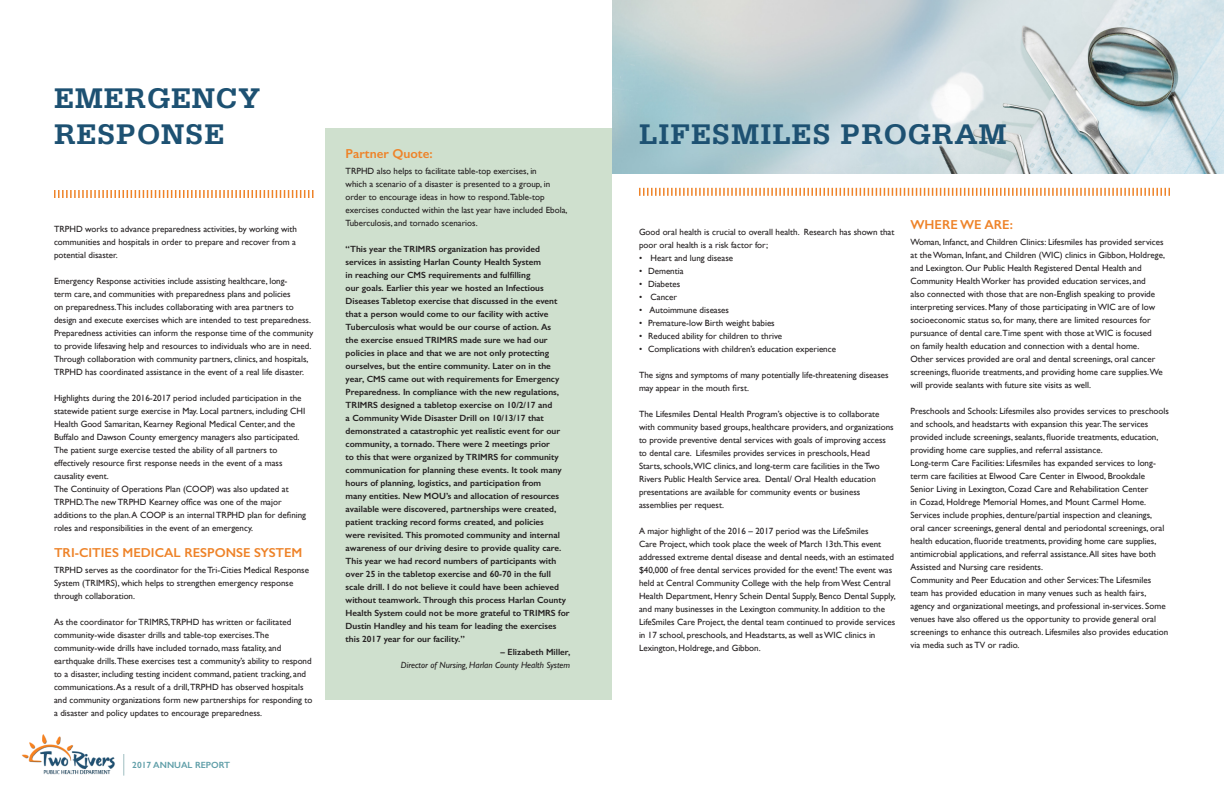
<style>
.page{position:relative;width:1224px;height:792px;background:#fff}
.page>*{position:absolute;margin:0;border:0;box-sizing:border-box;transform-origin:0 0}
.t1{font:700 30px/36px "Serifa";letter-spacing:.025em;color:#1d5172}
.body_copy{font:600 13px "Gill Sans";color:#ee8329}
.body_copy-2{font:9px/13px "Gill Sans";color:#231f20}
.body_copy-3{font:600 9px/13px "Gill Sans";color:#231f20}
.body_copy-4{font:italic 9px "Gill Sans";color:#231f20}
.body_copy-5{font:600 9px "Gill Sans";color:#5f9ea8}
</style>
<div class="page">
<img style="left:612px;top:0;width:612px;height:173px">
<div style="left:325px;top:128px;width:287px;height:572px;background:#cfe0ce"></div>
<img style="left:21px;top:734px;width:94px;height:41px">
<svg style="left:123px;top:754px;width:1px;height:22px"></svg>
<svg style="left:54px;top:190px;width:260px;height:8px"></svg>
<svg style="left:639px;top:188px;width:531px;height:8px"></svg>
<p class="t1" style="left:54px;top:79px;width:208px">EMERGENCY<br>RESPONSE</p>
<p class="body_copy-2" style="left:54px;top:223px;width:245px">TRPHD works to advance preparedness activities, by working with communities and hospitals in order to prepare and recover from a potential disaster.</p>
<p class="body_copy-2" style="left:54px;top:275px;width:261px">Emergency Response activities include assisting healthcare, long-<br>term care, and communities with preparedness plans and policies<br>on preparedness.This includes collaborating with area partners to design and execute exercises which are intended to test preparedness.<br>Preparedness activities can inform the response time of the community to provide lifesaving help and resources to individuals who are in need.<br>Through collaboration with community partners, clinics, and hospitals, TRPHD has coordinated assistance in the event of a real life disaster.</p>
<p class="body_copy-2" style="left:54px;top:392px;width:253px">Highlights during the 2016-2017 period included participation in the statewide patient surge exercise in May. Local partners, including CHI Health Good Samaritan, Kearney Regional Medical Center, and the Buffalo and Dawson County emergency managers also participated.<br>The patient surge exercise tested the ability of all partners to effectively resource first response needs in the event of a mass causality event.</p>
<p class="body_copy-2" style="left:54px;top:483px;width:254px">The Continuity of Operations Plan (COOP) was also updated at TRPHD.The new TRPHD Kearney office was one of the major additions to the plan. A COOP is an internal TRPHD plan for defining roles and responsibilities in the event of an emergency.</p>
<p class="body_copy" style="left:54px;top:545px;width:250px">TRI-CITIES MEDICAL RESPONSE SYSTEM</p>
<p class="body_copy-2" style="left:54px;top:564px;width:257px">TRPHD serves as the coordinator for the Tri-Cities Medical Response<br>System (TRIMRS), which helps to strengthen emergency response through collaboration.</p>
<p class="body_copy-2" style="left:54px;top:616px;width:260px">As the coordinator for TRIMRS,TRPHD has written or facilitated community-wide disaster drills and table-top exercises.The community-wide drills have included tornado, mass fatality, and earthquake drills.These exercises test a community’s ability to respond to a disaster, including testing incident command, patient tracking, and communications. As a result of a drill,TRPHD has observed hospitals and community organizations form new partnerships for responding to a disaster and policy updates to encourage preparedness.</p>
<p class="body_copy-5" style="left:132px;top:760px;width:99px">2017 ANNUAL REPORT</p>
<p class="body_copy" style="left:346px;top:145px;width:89px">Partner Quote:</p>
<p class="body_copy-2" style="left:346px;top:164px;width:223px">TRPHD also helps to facilitate table-top exercises, in<br>which a scenario of a disaster is presented to a group, in order to encourage ideas in how to respond.Table-top exercises conducted within the last year have included Ebola, Tuberculosis, and tornado scenarios.</p>
<p class="body_copy-3" style="left:346px;top:242px;width:226px">“This year the TRIMRS organization has provided services in assisting Harlan County Health System<br>in reaching our CMS requirements and fulfilling<br>our goals. Earlier this year we hosted an Infectious Diseases Tabletop exercise that discussed in the event that a person would come to our facility with active Tuberculosis what would be our course of action. As<br>the exercise ensued TRIMRS made sure we had our policies in place and that we are not only protecting ourselves, but the entire community. Later on in the year, CMS came out with requirements for Emergency Preparedness. In compliance with the new regulations, TRIMRS designed a tabletop exercise on 10/2/17 and<br>a Community Wide Disaster Drill on 10/13/17 that demonstrated a catastrophic yet realistic event for our community, a tornado. There were 2 meetings prior<br>to this that were organized by TRIMRS for community communication for planning these events. It took many hours of planning, logistics, and participation from<br>many entities. New MOU’s and allocation of resources available were discovered, partnerships were created, patient tracking record forms created, and policies<br>were revisited. This promoted community and internal awareness of our driving desire to provide quality care.<br>This year we had record numbers of participants with over 25 in the tabletop exercise and 60-70 in the full scale drill. I do not believe it could have been achieved without teamwork. Through this process Harlan County Health System could not be more grateful to TRIMRS for Dustin Handley and his team for leading the exercises this 2017 year for our facility.”</p>
<p class="body_copy-3" style="left:501px;top:645px;width:71px">– Elizabeth Miller,</p>
<p class="body_copy-4" style="left:401px;top:660px;width:171px">Director of Nursing, Harlan County Health System</p>
<p class="t1" style="left:639px;top:116px;width:369px">LIFESMILES PROGRAM</p>
<p class="body_copy-2" style="left:639px;top:225px;width:257px">Good oral health is crucial to overall health. Research has shown that poor oral health is a risk factor for;</p>
<p class="body_copy-2" style="left:639px;top:251px;width:96px">• Heart and lung disease</p>
<p class="body_copy-2" style="left:639px;top:264px;width:46px">• Dementia</p>
<p class="body_copy-2" style="left:639px;top:277px;width:43px">• Diabetes</p>
<p class="body_copy-2" style="left:639px;top:290px;width:40px">• Cancer</p>
<p class="body_copy-2" style="left:639px;top:303px;width:92px">• Autoimmune diseases</p>
<p class="body_copy-2" style="left:639px;top:316px;width:137px">• Premature-low Birth weight babies</p>
<p class="body_copy-2" style="left:639px;top:329px;width:145px">• Reduced ability for children to thrive</p>
<p class="body_copy-2" style="left:639px;top:342px;width:199px">• Complications with children’s education experience</p>
<p class="body_copy-2" style="left:639px;top:368px;width:251px">The signs and symptoms of many potentially life-threatening diseases may appear in the mouth first.</p>
<p class="body_copy-2" style="left:639px;top:407px;width:256px">The Lifesmiles Dental Health Program’s objective is to collaborate with community based groups, healthcare providers, and organizations to provide preventive dental services with goals of improving access to dental care. Lifesmiles provides services in preschools, Head Starts, schools,WIC clinics, and long-term care facilities in the Two Rivers Public Health Service area. Dental/ Oral Health education presentations are available for community events or business assemblies per request.</p>
<p class="body_copy-2" style="left:639px;top:524px;width:258px">A major highlight of the 2016 – 2017 period was the LifeSmiles<br>Care Project, which took place the week of March 13th.This event addressed extreme dental disease and dental needs, with an estimated $40,000 of free dental services provided for the event! The event was held at Central Community College with the help from West Central Health Department, Henry Schein Dental Supply, Benco Dental Supply, and many businesses in the Lexington community. In addition to the LifeSmiles Care Project, the dental team continued to provide services in 17 school, preschools, and Headstarts, as well as WIC clinics in Lexington, Holdrege, and Gibbon.</p>
<p class="body_copy" style="left:910px;top:217px;width:104px">WHERE WE ARE:</p>
<p class="body_copy-2" style="left:910px;top:236px;width:256px">Woman, Infanct, and Children Clinics: Lifesmiles has provided services at the Woman, Infant, and Children (WIC) clinics in Gibbon, Holdrege, and Lexington. Our Public Health Registered Dental Health and Community Health Worker has provided education services, and<br>also connected with those that are non-English speaking to provide interpreting services. Many of those participating in WIC are of low socioeconomic status so, for many, there are limited resources for pursuance of dental care.Time spent with those at WIC is focused<br>on family health education and connection with a dental home.<br>Other services provided are oral and dental screenings, oral cancer screenings, fluoride treatments, and providing home care supplies.We will provide sealants with future site visits as well.</p>
<p class="body_copy-2" style="left:910px;top:405px;width:260px">Preschools and Schools: Lifesmiles also provides services to preschools and schools, and headstarts with expansion this year.The services provided include screenings, sealants, fluoride treatments, education, providing home care supplies, and referral assistance.</p>
<p class="body_copy-2" style="left:910px;top:457px;width:255px">Long-term Care Facilities: Lifesmiles has expanded services to long&shy;term care facilities at Elwood Care Center in Elwood, Brookdale Senior Living in Lexington, Cozad Care and Rehabilitation Center<br>in Cozad, Holdrege Memorial Homes, and Mount Carmel Home.<br>Services include prophies, denture/partial inspection and cleanings, oral cancer screenings, general dental and periodontal screenings, oral health education, fluoride treatments, providing home care supplies, antimicrobial applications, and referral assistance. All sites have both Assisted and Nursing care residents.</p>
<p class="body_copy-2" style="left:910px;top:574px;width:259px">Community and Peer Education and other Services:The Lifesmiles team has provided education in many venues such as health fairs, agency and organizational meetings, and professional in-services. Some venues have also offered us the opportunity to provide general oral screenings to enhance this outreach. Lifesmiles also provides education via media such as TV or radio.</p>
</div>
